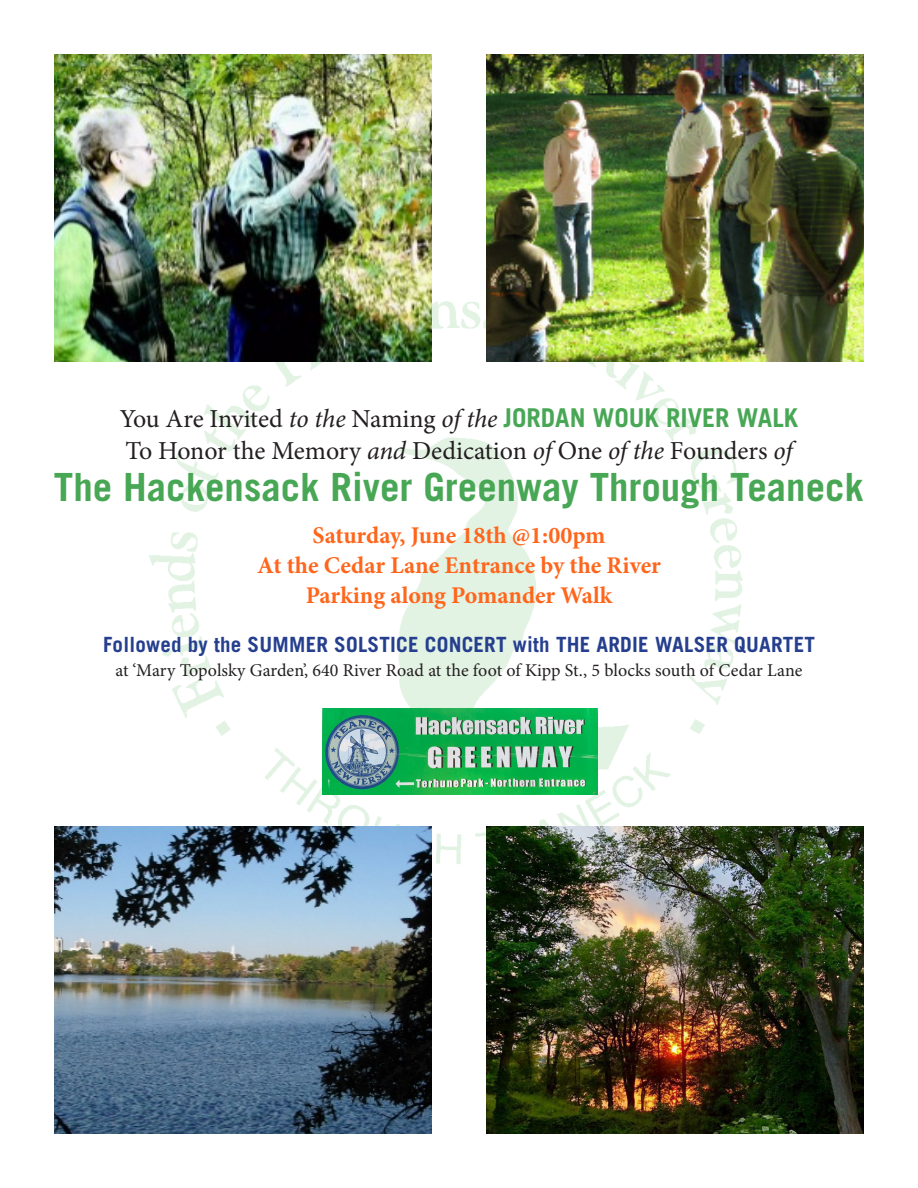
<style>
.page{position:relative;width:918px;height:1188px;background:#fff}
.page>*{position:absolute;margin:0;border:0;box-sizing:border-box;transform-origin:0 0}
.t1{font:700 38.85px "Trade Gothic";color:#48a755}
.t2{font:25.95px/32.4px "Minion Pro";letter-spacing:-.005em;color:#231f20}
.t3{font:700 24px "Minion Pro";color:#ff661c}
.t4{font:700 21px "Trade Gothic";letter-spacing:.01em;color:#253f8e}
.t5{font:18px "Minion Pro";color:#231f20}
.s1{font-style:italic}
.s2{font-family:"Trade Gothic";font-weight:700;color:#48a755}
</style>
<div class="page">
<img style="left:149px;top:301px;width:594px;height:563px">
<img style="left:54px;top:826px;width:378px;height:308px">
<img style="left:486px;top:826px;width:378px;height:308px">
<img style="left:486px;top:54px;width:378px;height:308px">
<img style="left:54px;top:54px;width:378px;height:308px">
<img style="left:322px;top:708px;width:275px;height:87px">
<p class="t2" style="left:120px;top:402px;width:680px">You Are Invited <span class="s1">to the</span> Naming <span class="s1">of the</span> <span class="s2">JORDAN WOUK RIVER WALK<br></span>To Honor the Memory <span class="s1">and</span> Dedication <span class="s1">of</span> One <span class="s1">of the</span> Founders <span class="s1">of</span></p>
<p class="t1" style="left:54px;top:463px;width:812px">The Hackensack River Greenway Through Teaneck</p>
<p class="t3" style="left:312px;top:519px;width:295px">Saturday, June 18th @1:00pm</p>
<p class="t3" style="left:257px;top:549px;width:405px">At the Cedar Lane Entrance by the River</p>
<p class="t3" style="left:306px;top:579px;width:308px">Parking along Pomander Walk</p>
<p class="t4" style="left:103px;top:631px;width:713px">Followed by the SUMMER SOLSTICE CONCERT with THE ARDIE WALSER QUARTET</p>
<p class="t5" style="left:115px;top:658px;width:689px">at ‘Mary Topolsky Garden’, 640 River Road at the foot of Kipp St., 5 blocks south of Cedar Lane</p>
</div>
